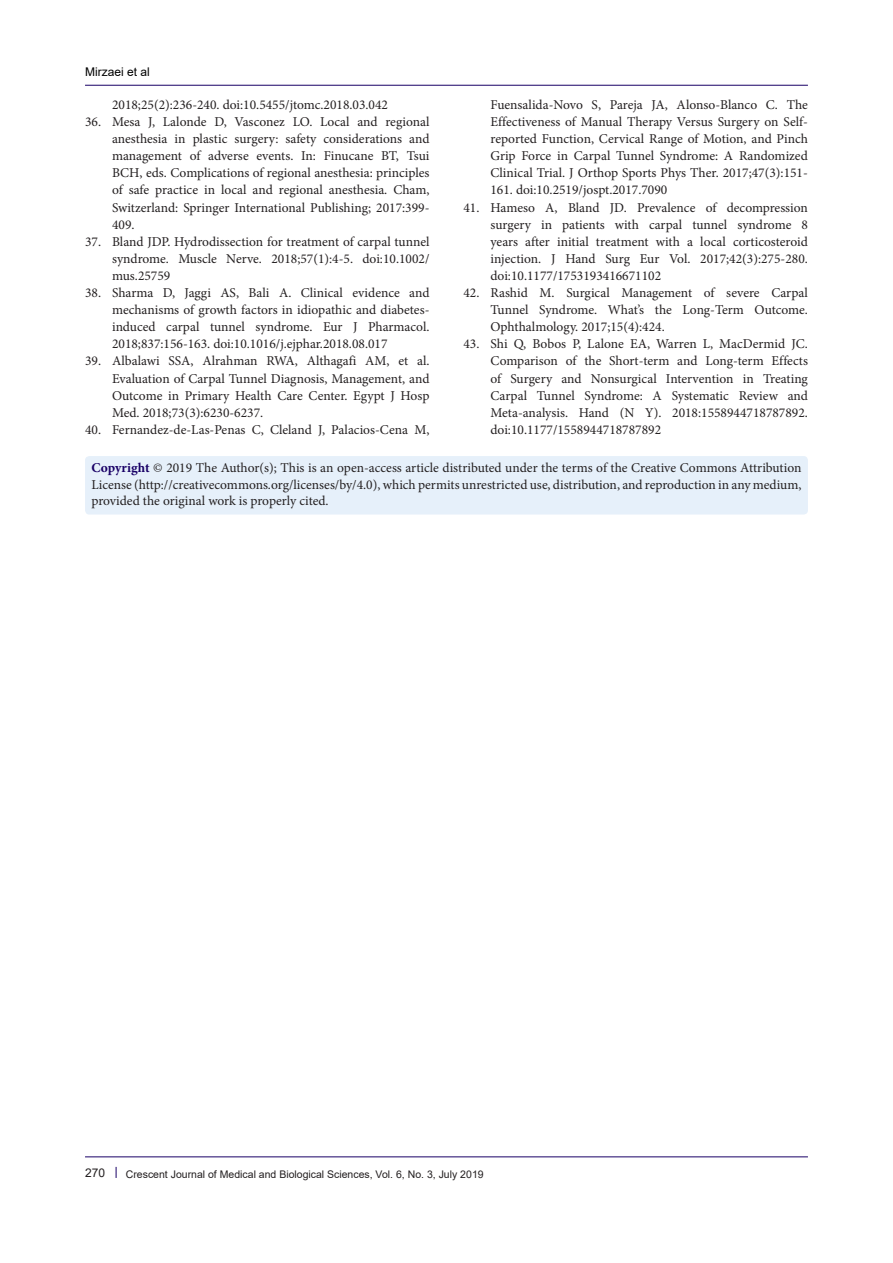
<style>
.page{position:relative;width:893px;height:1263px;background:#fff}
.page>*{position:absolute;margin:0;border:0;box-sizing:border-box;transform-origin:0 0}
.t1{font:13.5px/17.1px "Minion Pro";color:#231f20;text-align:justify}
.t2{font:12px "Arial";color:#000001}
.t3{font:12px "Arial";color:#231f20}
.t4{font:10.5px "Arial";color:#231f20}
.s1{font-weight:700;color:#190066}
</style>
<div class="page">
<hr style="left:85px;top:1156px;width:723px;height:1px;background:#190066">
<hr style="left:85px;top:85px;width:723px;height:1px;background:#190066">
<div style="left:85px;top:456px;width:723px;height:58px;background:#e6f0fa;border-radius:4px"></div>
<p class="t2" style="left:85px;top:64px;width:66px">Mirzaei et al</p>
<p class="t1" style="left:112px;top:96px;width:278px">2018;25(2):236-240. doi:10.5455/jtomc.2018.03.042</p>
<p class="t1" style="left:112px;top:113px;width:319px;text-indent:-27px">36. Mesa J, Lalonde D, Vasconez LO. Local and regional anesthesia in plastic surgery: safety considerations and management of adverse events. In: Finucane BT, Tsui BCH, eds. Complications of regional anesthesia: principles of safe practice in local and regional anesthesia. Cham, Switzerland: Springer International Publishing; 2017:399- 409.</p>
<p class="t1" style="left:112px;top:233px;width:319px;text-indent:-27px">37. Bland JDP. Hydrodissection for treatment of carpal tunnel syndrome. Muscle Nerve. 2018;57(1):4-5. doi:10.1002/ mus.25759</p>
<p class="t1" style="left:112px;top:284px;width:319px;text-indent:-27px">38. Sharma D, Jaggi AS, Bali A. Clinical evidence and mechanisms of growth factors in idiopathic and diabetes&shy;induced carpal tunnel syndrome. Eur J Pharmacol.<br>2018;837:156-163. doi:10.1016/j.ejphar.2018.08.017</p>
<p class="t1" style="left:112px;top:353px;width:319px;text-indent:-27px">39. Albalawi SSA, Alrahman RWA, Althagafi AM, et al.<br>Evaluation of Carpal Tunnel Diagnosis, Management, and Outcome in Primary Health Care Center. Egypt J Hosp Med. 2018;73(3):6230-6237.</p>
<p class="t1" style="left:85px;top:421px;width:346px">40. Fernandez-de-Las-Penas C, Cleland J, Palacios-Cena M,</p>
<p class="t1" style="left:490px;top:96px;width:319px">Fuensalida-Novo S, Pareja JA, Alonso-Blanco C. The Effectiveness of Manual Therapy Versus Surgery on Self&shy;reported Function, Cervical Range of Motion, and Pinch Grip Force in Carpal Tunnel Syndrome: A Randomized Clinical Trial. J Orthop Sports Phys Ther. 2017;47(3):151- 161. doi:10.2519/jospt.2017.7090</p>
<p class="t1" style="left:490px;top:199px;width:319px;text-indent:-27px">41. Hameso A, Bland JD. Prevalence of decompression surgery in patients with carpal tunnel syndrome 8 years after initial treatment with a local corticosteroid injection. J Hand Surg Eur Vol. 2017;42(3):275-280. doi:10.1177/1753193416671102</p>
<p class="t1" style="left:490px;top:284px;width:319px;text-indent:-27px">42. Rashid M. Surgical Management of severe Carpal Tunnel Syndrome. What’s the Long-Term Outcome.<br>Ophthalmology. 2017;15(4):424.</p>
<p class="t1" style="left:490px;top:336px;width:319px;text-indent:-27px">43. Shi Q, Bobos P, Lalone EA, Warren L, MacDermid JC.<br>Comparison of the Short-term and Long-term Effects of Surgery and Nonsurgical Intervention in Treating Carpal Tunnel Syndrome: A Systematic Review and Meta-analysis. Hand (N Y). 2018:1558944718787892. doi:10.1177/1558944718787892</p>
<p class="t1" style="left:91px;top:460px;width:712px;line-height:16.5px"><span class="s1">Copyright</span> © 2019 The Author(s); This is an open-access article distributed under the terms of the Creative Commons Attribution License (http://creativecommons.org/licenses/by/4.0), which permits unrestricted use, distribution, and reproduction in any medium, provided the original work is properly cited.</p>
<p class="t3" style="left:85px;top:1164px;width:22px">270</p>
<p class="t4" style="left:126px;top:1167px;width:359px">Crescent Journal of Medical and Biological Sciences, Vol. 6, No. 3, July 2019</p>
</div>
